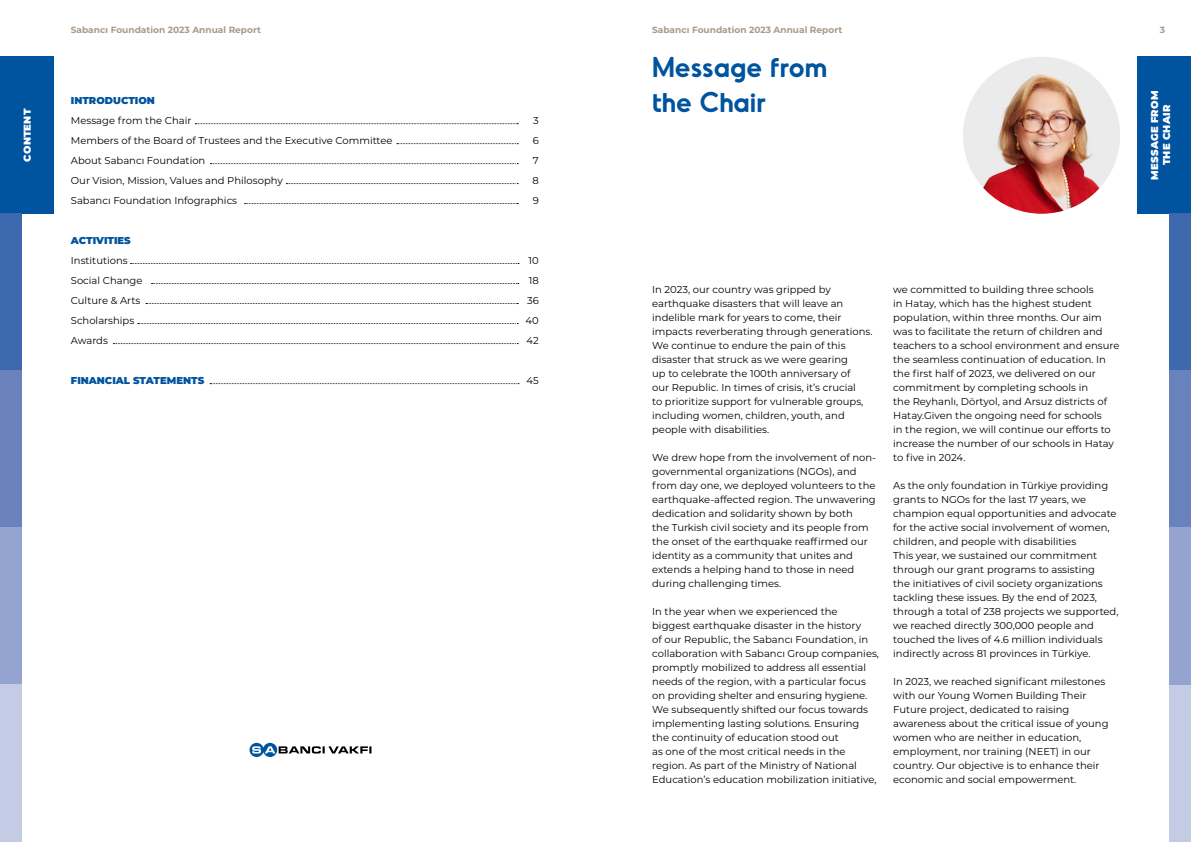
<style>
.page{position:relative;width:1191px;height:842px;background:#fff}
.page>*{position:absolute;margin:0;border:0;box-sizing:border-box;transform-origin:0 0}
.t1{font:600 27.1px/35.1px "Odudo Soft";color:#00539f}
.t2{font:10px/14px "Montserrat";color:#000}
.t3{font:900 10px "Montserrat";color:#00539f}
.t4{font:900 10px/12px "Montserrat";letter-spacing:.02em;color:#fff;text-align:center}
.t5{font:700 9px "Montserrat";color:#a89989}
</style>
<div class="page">
<div style="left:1137px;top:57px;width:54px;height:157px;background:#00539f"></div>
<div style="left:1169px;top:214px;width:22px;height:157px;background:#3d68ad"></div>
<div style="left:1169px;top:371px;width:22px;height:157px;background:#6a82bc"></div>
<div style="left:1169px;top:528px;width:22px;height:157px;background:#94a3d0"></div>
<div style="left:1169px;top:685px;width:22px;height:157px;background:#c4cbe5"></div>
<svg style="left:195px;top:123px;width:323px;height:1px"></svg>
<svg style="left:397px;top:143px;width:121px;height:1px"></svg>
<svg style="left:210px;top:163px;width:308px;height:1px"></svg>
<svg style="left:286px;top:183px;width:232px;height:1px"></svg>
<svg style="left:244px;top:203px;width:274px;height:1px"></svg>
<svg style="left:131px;top:263px;width:388px;height:1px"></svg>
<svg style="left:151px;top:283px;width:368px;height:1px"></svg>
<svg style="left:146px;top:303px;width:372px;height:1px"></svg>
<svg style="left:138px;top:323px;width:380px;height:1px"></svg>
<svg style="left:113px;top:343px;width:405px;height:1px"></svg>
<svg style="left:210px;top:383px;width:309px;height:1px"></svg>
<svg style="left:249px;top:743px;width:122px;height:14px"></svg>
<img style="left:963px;top:57px;width:157px;height:157px;border-radius:79px">
<div style="left:0;top:57px;width:54px;height:157px;background:#00539f"></div>
<div style="left:0;top:214px;width:21px;height:157px;background:#3d68ad"></div>
<div style="left:0;top:371px;width:21px;height:157px;background:#6a82bc"></div>
<div style="left:0;top:528px;width:21px;height:157px;background:#94a3d0"></div>
<div style="left:0;top:685px;width:21px;height:157px;background:#c4cbe5"></div>
<p class="t4" style="left:21px;top:162px;width:54px;rotate:-90deg">CONTENT</p>
<p class="t5" style="left:71px;top:23px;width:192px">Sabancı Foundation 2023 Annual Report</p>
<p class="t3" style="left:71px;top:93px;width:86px">INTRODUCTION</p>
<p class="t2" style="left:71px;top:110px;width:323px;line-height:20px">Message from the Chair<br>Members of the Board of Trustees and the Executive Committee About Sabancı Foundation<br>Our Vision, Mission, Values and Philosophy<br>Sabancı Foundation Infographics</p>
<p class="t3" style="left:71px;top:233px;width:61px">ACTIVITIES</p>
<p class="t2" style="left:71px;top:250px;width:73px;line-height:20px">Institutions<br>Social Change<br>Culture &amp; Arts<br>Scholarships<br>Awards</p>
<p class="t3" style="left:71px;top:373px;width:135px">FINANCIAL STATEMENTS</p>
<p class="t2" style="left:532px;top:110px;width:8px;line-height:20px;text-align:justify">3<br>6<br>7<br>8<br>9</p>
<p class="t2" style="left:525px;top:250px;width:15px;line-height:20px;text-align:center">10<br>18<br>36<br>40<br>42</p>
<p class="t2" style="left:526px;top:373px;width:14px">45</p>
<p class="t5" style="left:652px;top:23px;width:192px">Sabancı Foundation 2023 Annual Report</p>
<h1 class="t1" style="left:652px;top:49px;width:176px">Message from the Chair</h1>
<p class="t5" style="left:1160px;top:23px;width:7px">3</p>
<p class="t4" style="left:1148px;top:180px;width:90px;rotate:-90deg">MESSAGE FROM<br>THE CHAIR</p>
<p class="t2" style="left:652px;top:282px;width:222px">In 2023, our country was gripped by earthquake disasters that will leave an indelible mark for years to come, their impacts reverberating through generations.<br>We continue to endure the pain of this disaster that struck as we were gearing<br>up to celebrate the 100th anniversary of<br>our Republic. In times of crisis, it’s crucial<br>to prioritize support for vulnerable groups, including women, children, youth, and people with disabilities.</p>
<p class="t2" style="left:652px;top:450px;width:225px">We drew hope from the involvement of non&shy;governmental organizations (NGOs), and from day one, we deployed volunteers to the earthquake-affected region. The unwavering dedication and solidarity shown by both<br>the Turkish civil society and its people from the onset of the earthquake reaffirmed our identity as a community that unites and extends a helping hand to those in need during challenging times.</p>
<p class="t2" style="left:652px;top:604px;width:228px">In the year when we experienced the<br>biggest earthquake disaster in the history<br>of our Republic, the Sabancı Foundation, in collaboration with Sabancı Group companies, promptly mobilized to address all essential needs of the region, with a particular focus on providing shelter and ensuring hygiene.<br>We subsequently shifted our focus towards implementing lasting solutions. Ensuring<br>the continuity of education stood out<br>as one of the most critical needs in the region. As part of the Ministry of National Education’s education mobilization initiative,</p>
<p class="t2" style="left:893px;top:282px;width:228px">we committed to building three schools<br>in Hatay, which has the highest student population, within three months. Our aim was to facilitate the return of children and teachers to a school environment and ensure the seamless continuation of education. In the first half of 2023, we delivered on our commitment by completing schools in<br>the Reyhanlı, Dörtyol, and Arsuz districts of Hatay.Given the ongoing need for schools<br>in the region, we will continue our efforts to increase the number of our schools in Hatay to five in 2024.</p>
<p class="t2" style="left:893px;top:478px;width:227px">As the only foundation in Türkiye providing grants to NGOs for the last 17 years, we champion equal opportunities and advocate for the active social involvement of women, children, and people with disabilities<br>This year, we sustained our commitment through our grant programs to assisting<br>the initiatives of civil society organizations tackling these issues. By the end of 2023, through a total of 238 projects we supported, we reached directly 300,000 people and touched the lives of 4.6 million individuals indirectly across 81 provinces in Türkiye.</p>
<p class="t2" style="left:893px;top:674px;width:217px">In 2023, we reached significant milestones with our Young Women Building Their Future project, dedicated to raising awareness about the critical issue of young women who are neither in education, employment, nor training (NEET) in our country. Our objective is to enhance their economic and social empowerment.</p>
</div>
